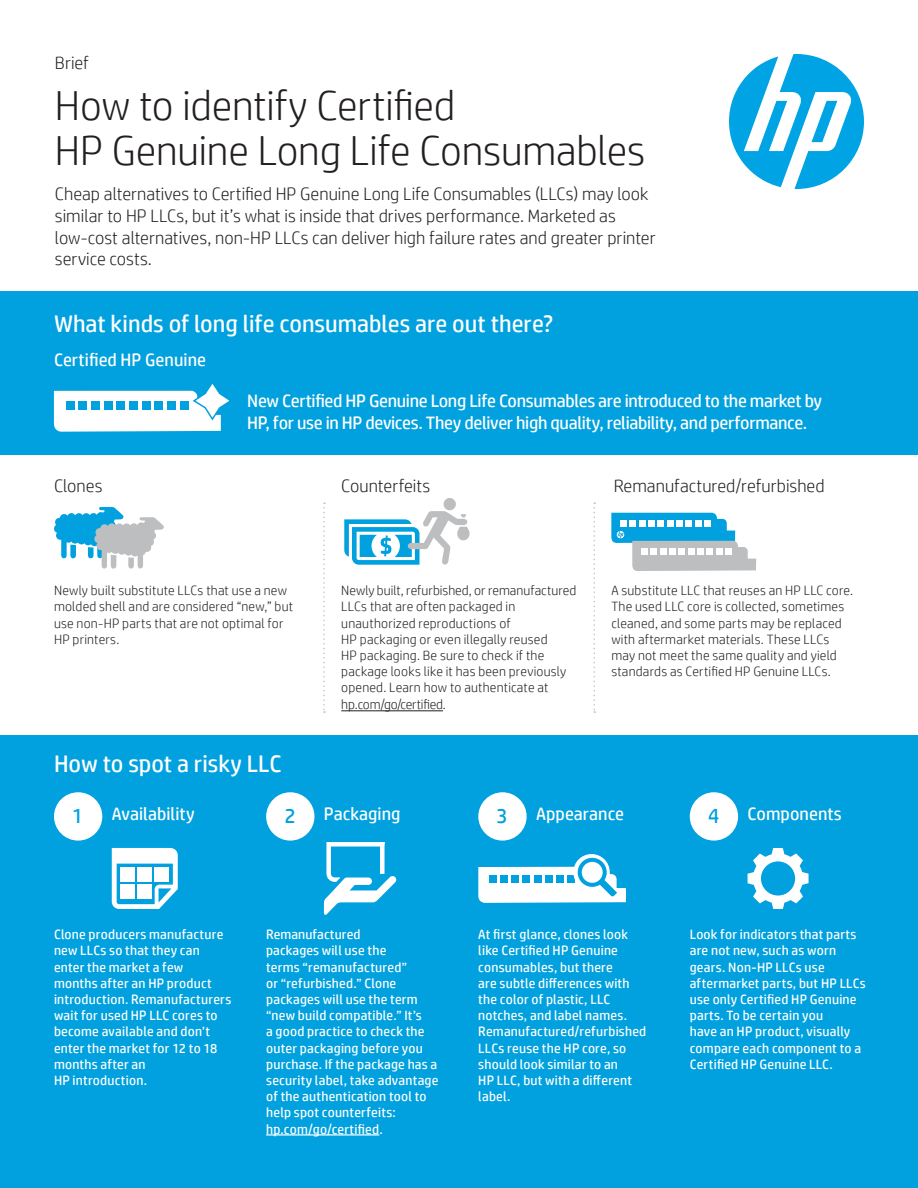
<style>
.page{position:relative;width:918px;height:1188px;background:#fff}
.page>*{position:absolute;margin:0;border:0;box-sizing:border-box;transform-origin:0 0}
.t1{font:300 42px/45px "HP Simplified";letter-spacing:-.005em;color:#231f20}
.t2{font:24px "HP Simplified";color:#fff}
.t3{font:21px "HP Simplified";color:#00a1de}
.t4{font:300 18px/21.6px "HP Simplified";color:#231f20}
.t5{font:18px/21.6px "HP Simplified";letter-spacing:-.015em;color:#fff}
.t6{font:18px "HP Simplified";letter-spacing:.005em;color:#fff}
.t7{font:13.5px/16.2px "HP Simplified";letter-spacing:.015em;color:#fff}
.t8{font:300 13.5px/16.2px "HP Simplified";letter-spacing:.015em;color:#231f20}
</style>
<div class="page">
<div style="left:0;top:291px;width:918px;height:164px;background:#00a1de"></div>
<div style="left:0;top:736px;width:918px;height:452px;background:#00a1de"></div>
<div style="left:55px;top:518px;width:9px;height:8px;background:#00a1de;border-radius:50%"></div>
<div style="left:54px;top:524px;width:9px;height:9px;background:#00a1de;border-radius:50%"></div>
<div style="left:56px;top:531px;width:9px;height:9px;background:#00a1de;border-radius:50%"></div>
<svg style="left:59px;top:507px;width:105px;height:62px"></svg>
<svg style="left:324px;top:842px;width:73px;height:73px"></svg>
<div style="left:444px;top:498px;width:12px;height:12px;background:#bcbec0;border-radius:50%"></div>
<svg style="left:344px;top:511px;width:126px;height:54px"></svg>
<svg style="left:112px;top:848px;width:66px;height:61px"></svg>
<svg style="left:611px;top:512px;width:145px;height:59px"></svg>
<div style="left:641px;top:548px;width:7px;height:7px;background:#fff"></div>
<div style="left:650px;top:548px;width:7px;height:7px;background:#fff"></div>
<div style="left:660px;top:548px;width:6px;height:7px;background:#fff"></div>
<div style="left:669px;top:548px;width:7px;height:7px;background:#fff"></div>
<div style="left:678px;top:548px;width:7px;height:7px;background:#fff"></div>
<div style="left:688px;top:548px;width:6px;height:7px;background:#fff"></div>
<div style="left:697px;top:548px;width:7px;height:7px;background:#fff"></div>
<div style="left:707px;top:548px;width:6px;height:7px;background:#fff"></div>
<div style="left:716px;top:548px;width:6px;height:7px;background:#fff"></div>
<div style="left:725px;top:548px;width:7px;height:7px;background:#fff"></div>
<svg style="left:54px;top:384px;width:175px;height:48px"></svg>
<svg style="left:729px;top:54px;width:135px;height:135px"></svg>
<svg style="left:748px;top:848px;width:61px;height:61px"></svg>
<div style="left:573px;top:854px;width:37px;height:37px;border:6px solid #fff;border-radius:50%"></div>
<svg style="left:478px;top:858px;width:148px;height:45px"></svg>
<hr style="left:266px;top:1134px;width:113px;height:2px;background:#fff">
<hr style="left:341px;top:711px;width:102px;height:1px;background:#231f20">
<div style="left:266px;top:792px;width:48px;height:49px;background:#fff;border-radius:50%"></div>
<div style="left:478px;top:792px;width:49px;height:49px;background:#fff;border-radius:50%"></div>
<div style="left:690px;top:792px;width:48px;height:49px;background:#fff;border-radius:50%"></div>
<div style="left:54px;top:792px;width:48px;height:49px;background:#fff;border-radius:50%"></div>
<svg style="left:323px;top:502px;width:2px;height:211px"></svg>
<svg style="left:593px;top:502px;width:2px;height:211px"></svg>
<h3 class="t4" style="left:55px;top:51px;width:36px">Brief</h3>
<h1 class="t1" style="left:55px;top:82px;width:592px">How to identify Certified<br>HP Genuine Long Life Consumables</h1>
<p class="t4" style="left:55px;top:183px;width:602px">Cheap alternatives to Certified HP Genuine Long Life Consumables (LLCs) may look similar to HP LLCs, but it’s what is inside that drives performance. Marketed as low-cost alternatives, non-HP LLCs can deliver high failure rates and greater printer service costs.</p>
<h2 class="t2" style="left:54px;top:308px;width:501px">What kinds of long life consumables are out there?</h2>
<h3 class="t6" style="left:54px;top:348px;width:154px">Certified HP Genuine</h3>
<h3 class="t5" style="left:247px;top:390px;width:576px">New Certified HP Genuine Long Life Consumables are introduced to the market by<br>HP, for use in HP devices. They deliver high quality, reliability, and performance.</h3>
<h3 class="t4" style="left:54px;top:475px;width:50px">Clones</h3>
<h3 class="t4" style="left:341px;top:475px;width:91px">Counterfeits</h3>
<h3 class="t4" style="left:614px;top:475px;width:212px">Remanufactured/refurbished</h3>
<p class="t8" style="left:54px;top:582px;width:241px">Newly built substitute LLCs that use a new molded shell and are considered “new,” but use non‑HP parts that are not optimal for HP printers.</p>
<h2 class="t2" style="left:54px;top:748px;width:229px">How to spot a risky LLC</h2>
<p class="t8" style="left:341px;top:582px;width:236px">Newly built, refurbished, or remanufactured LLCs that are often packaged in unauthorized reproductions of<br>HP packaging or even illegally reused<br>HP packaging. Be sure to check if the package looks like it has been previously opened. Learn how to authenticate at hp.com/go/certified.</p>
<p class="t8" style="left:611px;top:582px;width:243px">A substitute LLC that reuses an HP LLC core.<br>The used LLC core is collected, sometimes cleaned, and some parts may be replaced with aftermarket materials. These LLCs may not meet the same quality and yield standards as Certified HP Genuine LLCs.</p>
<h3 class="t3" style="left:72px;top:802px;width:13px">1</h3>
<h3 class="t5" style="left:112px;top:802px;width:84px">Availability</h3>
<h3 class="t3" style="left:284px;top:802px;width:13px">2</h3>
<h3 class="t5" style="left:324px;top:802px;width:78px">Packaging</h3>
<h3 class="t3" style="left:497px;top:802px;width:13px">3</h3>
<h3 class="t5" style="left:536px;top:802px;width:90px">Appearance</h3>
<h3 class="t3" style="left:708px;top:802px;width:13px">4</h3>
<h3 class="t5" style="left:748px;top:803px;width:96px">Components</h3>
<p class="t7" style="left:54px;top:926px;width:179px">Clone producers manufacture new LLCs so that they can enter the market a few<br>months after an HP product introduction. Remanufacturers wait for used HP LLC cores to become available and don’t enter the market for 12 to 18 months after an<br>HP introduction.</p>
<p class="t7" style="left:266px;top:926px;width:174px">Remanufactured<br>packages will use the<br>terms “remanufactured”<br>or “refurbished.” Clone packages will use the term “new build compatible.” It’s<br>a good practice to check the outer packaging before you purchase. If the package has a security label, take advantage of the authentication tool to help spot counterfeits: hp.com/go/certified.</p>
<p class="t7" style="left:478px;top:926px;width:169px">At first glance, clones look like Certified HP Genuine consumables, but there<br>are subtle differences with the color of plastic, LLC notches, and label names.<br>Remanufactured/refurbished<br>LLCs reuse the HP core, so should look similar to an<br>HP LLC, but with a different label.</p>
<p class="t7" style="left:690px;top:926px;width:178px">Look for indicators that parts are not new, such as worn gears. Non-HP LLCs use aftermarket parts, but HP LLCs use only Certified HP Genuine parts. To be certain you<br>have an HP product, visually compare each component to a<br>Certified HP Genuine LLC.</p>
</div>
